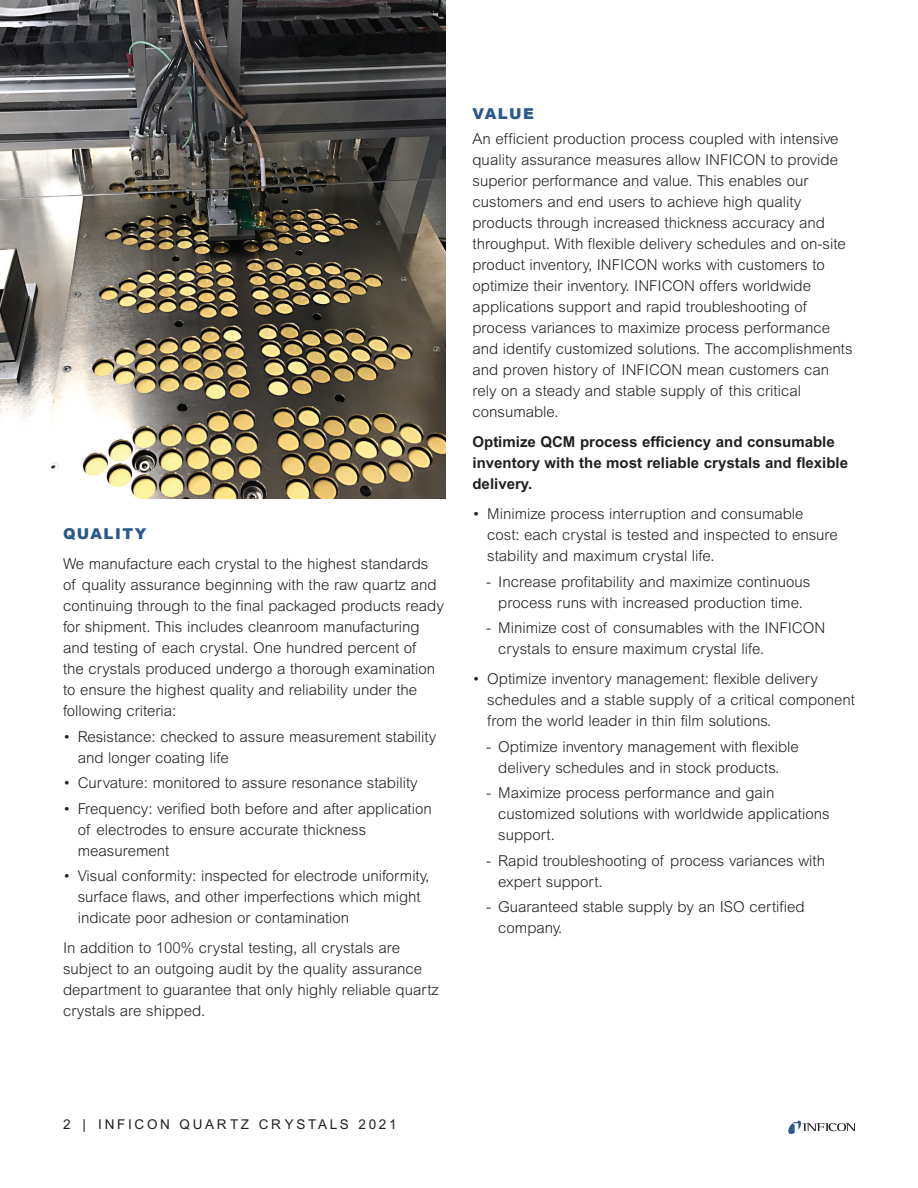
<style>
.page{position:relative;width:918px;height:1188px;background:#fff}
.page>*{position:absolute;margin:0;border:0;box-sizing:border-box;transform-origin:0 0}
.COPY{font:300 15px/21px "Arial MT Std";color:#231f20}
.COPY-2{font:700 15px/21px "Arial MT Std";color:#231f20}
.COPY-3{font:900 15px "Arial";letter-spacing:.1em;color:#2b598a}
.SUBHEAD__1{font:900 15px "Arial";letter-spacing:.085em;color:#2b598a}
.t1{font:13.5px "Arial MT Std";letter-spacing:.2em;color:#231f20}
</style>
<div class="page">
<svg style="left:788px;top:1121px;width:67px;height:13px"></svg>
<img style="left:0;top:0;width:446px;height:499px">
<p class="COPY-3" style="left:63px;top:523px;width:85px">QUALITY</p>
<p class="COPY" style="left:63px;top:553px;width:382px">We manufacture each crystal to the highest standards of quality assurance beginning with the raw quartz and continuing through to the final packaged products ready for shipment. This includes cleanroom manufacturing and testing of each crystal. One hundred percent of<br>the crystals produced undergo a thorough examination to ensure the highest quality and reliability under the following criteria:</p>
<p class="COPY" style="left:78px;top:726px;width:360px;text-indent:-15px">• Resistance: checked to assure measurement stability and longer coating life</p>
<p class="COPY" style="left:63px;top:772px;width:356px">• Curvature: monitored to assure resonance stability</p>
<p class="COPY" style="left:78px;top:798px;width:356px;text-indent:-15px">• Frequency: verified both before and after application of electrodes to ensure accurate thickness measurement</p>
<p class="COPY" style="left:78px;top:865px;width:353px;text-indent:-15px">• Visual conformity: inspected for electrode uniformity, surface flaws, and other imperfections which might indicate poor adhesion or contamination</p>
<p class="COPY" style="left:63px;top:937px;width:378px">In addition to 100% crystal testing, all crystals are subject to an outgoing audit by the quality assurance department to guarantee that only highly reliable quartz crystals are shipped.</p>
<p class="SUBHEAD__1" style="left:472px;top:102px;width:63px">VALUE</p>
<p class="COPY" style="left:472px;top:128px;width:382px">An efficient production process coupled with intensive quality assurance measures allow INFICON to provide superior performance and value. This enables our customers and end users to achieve high quality products through increased thickness accuracy and throughput. With flexible delivery schedules and on-site product inventory, INFICON works with customers to optimize their inventory. INFICON offers worldwide applications support and rapid troubleshooting of process variances to maximize process performance and identify customized solutions. The accomplishments and proven history of INFICON mean customers can rely on a steady and stable supply of this critical consumable.</p>
<p class="COPY-2" style="left:472px;top:431px;width:377px">Optimize QCM process efficiency and consumable inventory with the most reliable crystals and flexible delivery.</p>
<p class="COPY" style="left:487px;top:503px;width:352px;text-indent:-15px">• Minimize process interruption and consumable cost: each crystal is tested and inspected to ensure stability and maximum crystal life.</p>
<p class="COPY" style="left:486px;top:571px;width:326px;text-align:center">- Increase profitability and maximize continuous process runs with increased production time.</p>
<p class="COPY" style="left:498px;top:617px;width:329px;text-indent:-12px">- Minimize cost of consumables with the INFICON crystals to ensure maximum crystal life.</p>
<p class="COPY" style="left:487px;top:668px;width:369px;text-indent:-15px">• Optimize inventory management: flexible delivery schedules and a stable supply of a critical component from the world leader in thin film solutions.</p>
<p class="COPY" style="left:498px;top:736px;width:302px;text-indent:-12px">- Optimize inventory management with flexible delivery schedules and in stock products.</p>
<p class="COPY" style="left:498px;top:782px;width:333px;text-indent:-12px">- Maximize process performance and gain customized solutions with worldwide applications support.</p>
<p class="COPY" style="left:498px;top:850px;width:328px;text-indent:-12px">- Rapid troubleshooting of process variances with expert support.</p>
<p class="COPY" style="left:498px;top:896px;width:308px;text-indent:-12px">- Guaranteed stable supply by an ISO certified company.</p>
<p class="t1" style="left:63px;top:1116px;width:335px">2 | INFICON QUARTZ CRYSTALS 2021</p>
</div>
